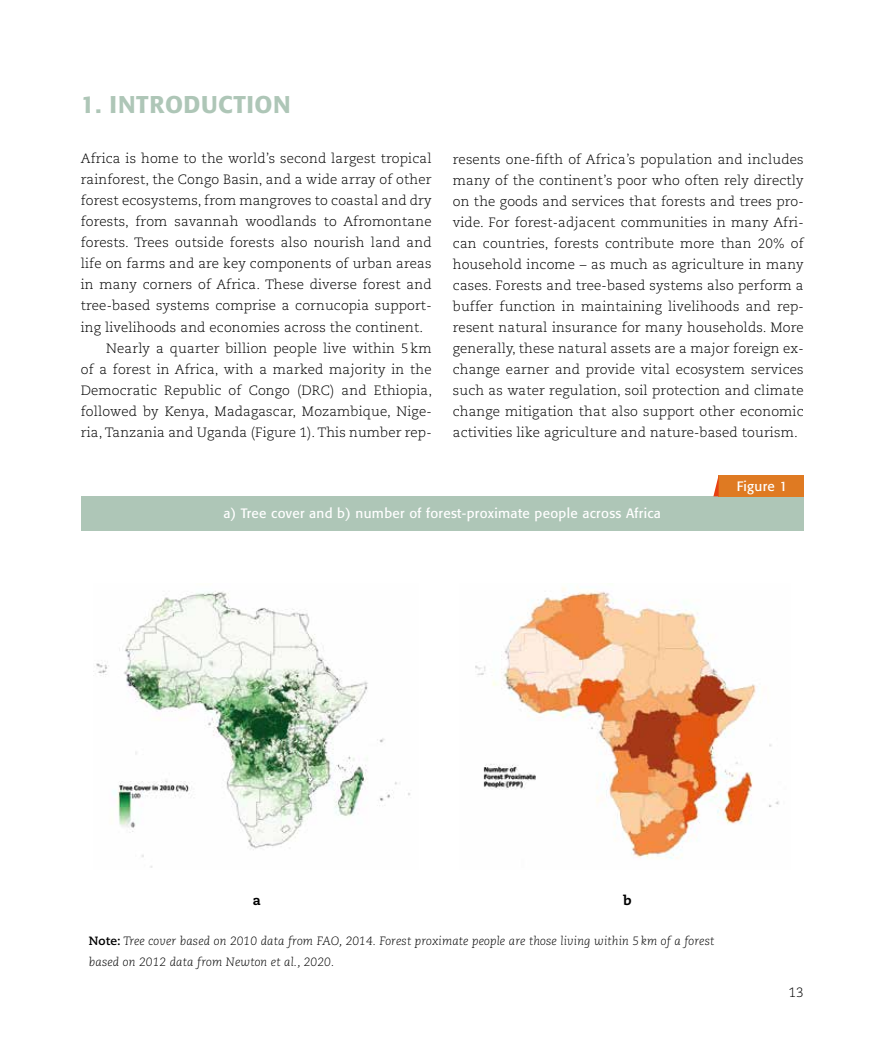
<style>
.page{position:relative;width:893px;height:1063px;background:#fff}
.page>*{position:absolute;margin:0;border:0;box-sizing:border-box;transform-origin:0 0}
.t1{font:500 24px "Formata";letter-spacing:.025em;color:#aec6b7}
.t2{font:300 13.5px/21px "Caecilia LT Std";letter-spacing:.01em;color:#000;text-align:justify}
.t3{font:13.5px "Formata";letter-spacing:.025em;color:#fff}
.t4{font:800 13.5px "Caecilia LT Std";color:#000}
.t5{font:italic 300 12px/21px "Caecilia LT Std";letter-spacing:.01em;color:#000}
.s1{font-weight:700;font-style:normal}
</style>
<div class="page">
<div style="left:81px;top:496px;width:723px;height:34px;background:#aec6b7"></div>
<div style="left:719px;top:475px;width:85px;height:21px;background:#df7a22"></div>
<svg style="left:713px;top:475px;width:6px;height:21px"></svg>
<img style="left:96px;top:591px;width:314px;height:277px">
<img style="left:475px;top:587px;width:304px;height:272px">
<h1 class="t1" style="left:81px;top:89px;width:211px">1. INTRODUCTION</h1>
<p class="t2" style="left:81px;top:149px;width:352px">Africa is home to the world’s second largest tropical</p>
<p class="t2" style="left:81px;top:170px;width:352px">rainforest, the Congo Basin, and a wide array of other</p>
<p class="t2" style="left:81px;top:191px;width:352px">forest ecosystems, from mangroves to coastal and dry</p>
<p class="t2" style="left:81px;top:212px;width:352px">forests, from savannah woodlands to Afromontane</p>
<p class="t2" style="left:81px;top:233px;width:352px">forests. Trees outside forests also nourish land and</p>
<p class="t2" style="left:81px;top:254px;width:352px">life on farms and are key components of urban areas</p>
<p class="t2" style="left:81px;top:275px;width:352px">in many corners of Africa. These diverse forest and</p>
<p class="t2" style="left:81px;top:296px;width:352px">tree-based systems comprise a cornucopia support-</p>
<p class="t2" style="left:81px;top:317px;width:344px">ing livelihoods and economies across the continent.</p>
<p class="t2" style="left:106px;top:338px;width:327px">Nearly a quarter billion people live within 5 km</p>
<p class="t2" style="left:81px;top:359px;width:352px">of a forest in Africa, with a marked majority in the</p>
<p class="t2" style="left:81px;top:380px;width:353px">Democratic Republic of Congo (DRC) and Ethiopia,</p>
<p class="t2" style="left:81px;top:401px;width:352px">followed by Kenya, Madagascar, Mozambique, Nige-</p>
<p class="t2" style="left:81px;top:422px;width:352px">ria, Tanzania and Uganda (Figure 1). This number rep-</p>
<p class="t2" style="left:453px;top:149px;width:352px">resents one-fifth of Africa’s population and includes many of the continent’s poor who often rely directly on the goods and services that forests and trees pro&shy;vide. For forest-adjacent communities in many Afri&shy;can countries, forests contribute more than 20% of household income – as much as agriculture in many cases. Forests and tree-based systems also perform a buffer function in maintaining livelihoods and rep&shy;resent natural insurance for many households. More generally, these natural assets are a major foreign ex&shy;change earner and provide vital ecosystem services such as water regulation, soil protection and climate change mitigation that also support other economic activities like agriculture and nature-based tourism.</p>
<p class="t3" style="left:737px;top:478px;width:52px">Figure 1</p>
<p class="t3" style="left:223px;top:505px;width:439px">a) Tree cover and b) number of forest-proximate people across Africa</p>
<p class="t4" style="left:253px;top:891px;width:10px">a</p>
<p class="t4" style="left:623px;top:891px;width:10px">b</p>
<p class="t5" style="left:89px;top:931px;width:627px"><span class="s1">Note:</span> Tree cover based on 2010 data from FAO, 2014. Forest proximate people are those living within 5 km of a forest based on 2012 data from Newton et al., 2020.</p>
<p class="t2" style="left:788px;top:982px;width:17px">13</p>
</div>
